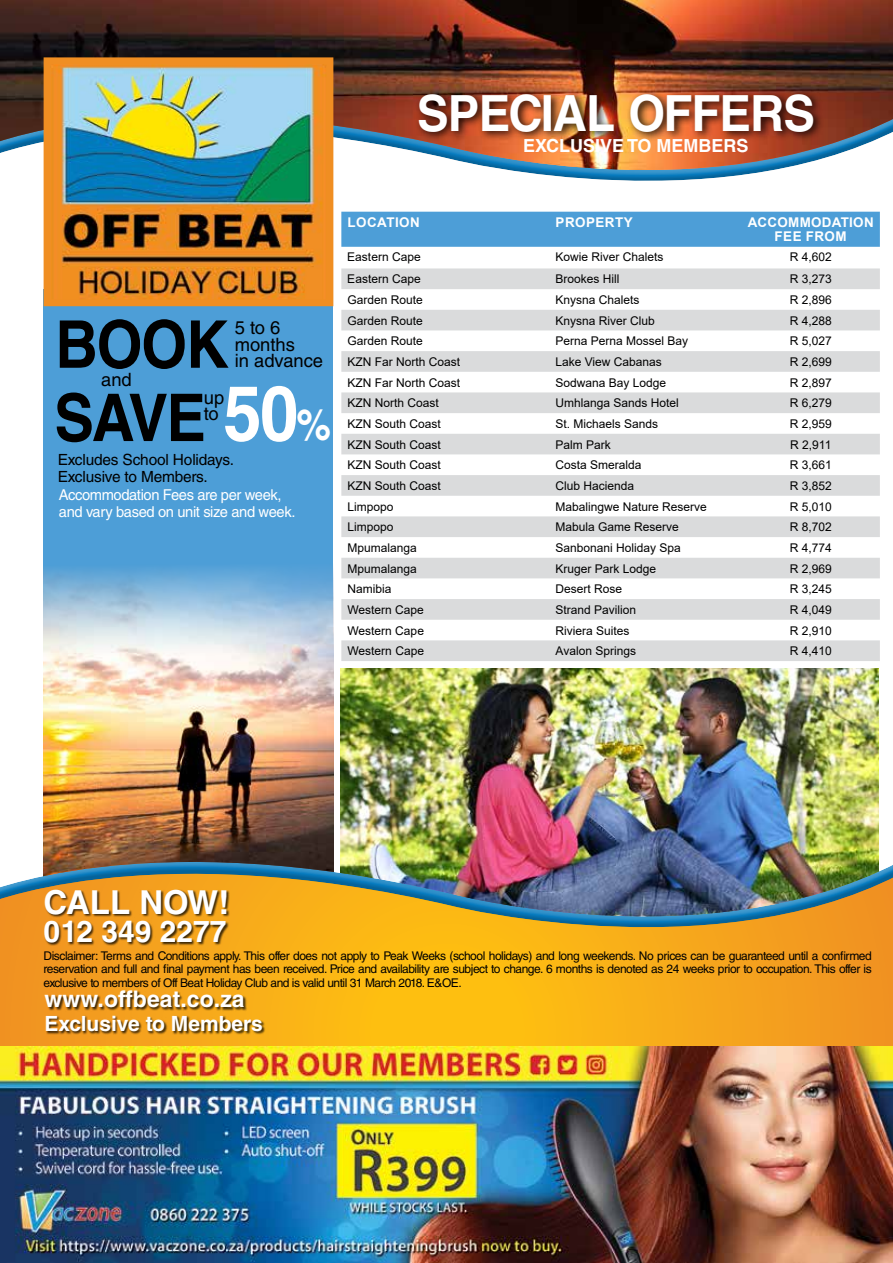
<style>
.page{position:relative;width:893px;height:1263px;background:#fff}
.page>*{position:absolute;margin:0;border:0;box-sizing:border-box;transform-origin:0 0}
.t1{font:700 65.85px "Helvetica LT Std";letter-spacing:-.025em;color:#000;scale:.9 1}
.t2{font:700 49.95px "Helvetica LT Std";letter-spacing:-.02em;color:#fff;scale:.95 1}
.t3{font:700 33px "Helvetica LT Std";color:#fff}
.t4{font:700 30px "Helvetica LT Std";color:#fff}
.t5{font:700 22.95px "Helvetica LT Std";letter-spacing:.005em;color:#fff}
.t6{font:700 21px "Helvetica LT Std";color:#fff}
.t7{font:18.45px/16.5px "Helvetica LT Std";color:#000}
.t8{font:700 18px "Helvetica LT Std";color:#fff}
.t9{font:15.45px/16.5px "Helvetica LT Std";letter-spacing:-.01em;color:#000}
.t10{font:15px/16.5px "Helvetica LT Std";letter-spacing:-.025em;color:#fff}
.t11{font:700 13.35px/13.4px "Arial";letter-spacing:.035em;color:#fff;text-align:center}
.t12{font:12px "Arial";color:#000}
.t13{font:12px/13.5px "Helvetica LT Std";letter-spacing:-.04em;color:#000;text-align:justify}
.s1{font-size:76.8px;color:#fff}
.s2{font-size:43.2px;color:#fff}
</style>
<div class="page">
<img style="left:340px;top:669px;width:539px;height:182px">
<img style="left:0;top:0;width:893px;height:105px">
<div style="left:44px;top:290px;width:289px;height:435px;background:#4d9ed7"></div>
<img style="left:44px;top:568px;width:289px;height:283px">
<svg style="left:0;top:929px;width:893px;height:117px"></svg>
<div style="left:0;top:851px;width:893px;height:71px;background:#fff;opacity:.3"></div>
<div style="left:0;top:854px;width:893px;height:75px;background:#000;opacity:.2"></div>
<div style="left:0;top:108px;width:893px;height:75px;background:#000;opacity:.2"></div>
<img style="left:52px;top:65px;width:273px;height:233px">
<div style="left:44px;top:57px;width:289px;height:249px;border:7px solid #f08e22"></div>
<div style="left:44px;top:889px;width:186px;height:56px;background:#000;opacity:.75"></div>
<div style="left:46px;top:1015px;width:219px;height:20px;background:#000;opacity:.75"></div>
<div style="left:45px;top:990px;width:203px;height:21px;background:#000;opacity:.75"></div>
<div style="left:341px;top:212px;width:539px;height:35px;background:#4d9ed7"></div>
<svg style="left:341px;top:268px;width:539px;height:393px;fill:#dcddde"></svg>
<div style="left:415px;top:89px;width:409px;height:53px;background:#000;opacity:.9"></div>
<img style="left:0;top:1046px;width:893px;height:217px">
<h2 class="t2" style="left:417px;top:83px;width:420px">SPECIAL OFFERS</h2>
<h3 class="t8" style="left:523px;top:135px;width:227px">EXCLUSIVE TO MEMBERS</h3>
<h1 class="t1" style="left:55px;top:304px;width:194px">BOOK</h1>
<h3 class="t7" style="left:235px;top:319px;width:90px">5 to 6 months<br>in advance</h3>
<h3 class="t7" style="left:101px;top:372px;width:32px">and</h3>
<h1 class="t1" style="left:54px;top:378px;width:309px">SAVE <span class="s1">50</span><span class="s2">%</span></h1>
<h3 class="t7" style="left:204px;top:389px;width:22px">up to</h3>
<p class="t9" style="left:58px;top:451px;width:178px">Excludes School Holidays.<br>Exclusive to Members.</p>
<p class="t10" style="left:59px;top:487px;width:238px">Accommodation Fees are per week, and vary based on unit size and week.</p>
<p class="t11" style="left:348px;top:216px;width:74px">LOCATION</p>
<p class="t11" style="left:556px;top:216px;width:79px">PROPERTY</p>
<p class="t11" style="left:748px;top:216px;width:128px">ACCOMMODATION<br>FEE FROM</p>
<p class="t12" style="left:347px;top:249px;width:75px">Eastern Cape</p>
<p class="t12" style="left:555px;top:249px;width:110px">Kowie River Chalets</p>
<p class="t12" style="left:790px;top:249px;width:44px">R 4,602</p>
<p class="t12" style="left:347px;top:271px;width:75px">Eastern Cape</p>
<p class="t12" style="left:555px;top:271px;width:66px">Brookes Hill</p>
<p class="t12" style="left:790px;top:271px;width:44px">R 3,273</p>
<p class="t12" style="left:347px;top:291px;width:77px">Garden Route</p>
<p class="t12" style="left:555px;top:291px;width:86px">Knysna Chalets</p>
<p class="t12" style="left:790px;top:291px;width:44px">R 2,896</p>
<p class="t12" style="left:347px;top:312px;width:77px">Garden Route</p>
<p class="t12" style="left:555px;top:312px;width:101px">Knysna River Club</p>
<p class="t12" style="left:790px;top:312px;width:44px">R 4,288</p>
<p class="t12" style="left:347px;top:333px;width:77px">Garden Route</p>
<p class="t12" style="left:555px;top:333px;width:134px">Perna Perna Mossel Bay</p>
<p class="t12" style="left:790px;top:333px;width:44px">R 5,027</p>
<p class="t12" style="left:347px;top:353px;width:114px">KZN Far North Coast</p>
<p class="t12" style="left:555px;top:353px;width:108px">Lake View Cabanas</p>
<p class="t12" style="left:790px;top:353px;width:44px">R 2,699</p>
<p class="t12" style="left:347px;top:374px;width:114px">KZN Far North Coast</p>
<p class="t12" style="left:555px;top:374px;width:112px">Sodwana Bay Lodge</p>
<p class="t12" style="left:790px;top:374px;width:44px">R 2,897</p>
<p class="t12" style="left:347px;top:395px;width:93px">KZN North Coast</p>
<p class="t12" style="left:555px;top:395px;width:125px">Umhlanga Sands Hotel</p>
<p class="t12" style="left:790px;top:395px;width:44px">R 6,279</p>
<p class="t12" style="left:347px;top:415px;width:95px">KZN South Coast</p>
<p class="t12" style="left:555px;top:415px;width:104px">St. Michaels Sands</p>
<p class="t12" style="left:790px;top:415px;width:44px">R 2,959</p>
<p class="t12" style="left:347px;top:436px;width:95px">KZN South Coast</p>
<p class="t12" style="left:555px;top:436px;width:57px">Palm Park</p>
<p class="t12" style="left:790px;top:436px;width:43px">R 2,911</p>
<p class="t12" style="left:347px;top:457px;width:95px">KZN South Coast</p>
<p class="t12" style="left:555px;top:457px;width:88px">Costa Smeralda</p>
<p class="t12" style="left:790px;top:457px;width:44px">R 3,661</p>
<p class="t12" style="left:347px;top:477px;width:95px">KZN South Coast</p>
<p class="t12" style="left:555px;top:477px;width:80px">Club Hacienda</p>
<p class="t12" style="left:790px;top:477px;width:44px">R 3,852</p>
<p class="t12" style="left:347px;top:498px;width:48px">Limpopo</p>
<p class="t12" style="left:555px;top:498px;width:153px">Mabalingwe Nature Reserve</p>
<p class="t12" style="left:790px;top:498px;width:44px">R 5,010</p>
<p class="t12" style="left:347px;top:519px;width:48px">Limpopo</p>
<p class="t12" style="left:555px;top:519px;width:125px">Mabula Game Reserve</p>
<p class="t12" style="left:790px;top:519px;width:44px">R 8,702</p>
<p class="t12" style="left:347px;top:539px;width:71px">Mpumalanga</p>
<p class="t12" style="left:556px;top:539px;width:127px">Sanbonani Holiday Spa</p>
<p class="t12" style="left:790px;top:539px;width:44px">R 4,774</p>
<p class="t12" style="left:347px;top:560px;width:71px">Mpumalanga</p>
<p class="t12" style="left:556px;top:560px;width:102px">Kruger Park Lodge</p>
<p class="t12" style="left:790px;top:560px;width:44px">R 2,969</p>
<p class="t12" style="left:347px;top:581px;width:46px">Namibia</p>
<p class="t12" style="left:556px;top:581px;width:68px">Desert Rose</p>
<p class="t12" style="left:790px;top:581px;width:44px">R 3,245</p>
<p class="t12" style="left:347px;top:601px;width:78px">Western Cape</p>
<p class="t12" style="left:556px;top:601px;width:82px">Strand Pavilion</p>
<p class="t12" style="left:790px;top:601px;width:44px">R 4,049</p>
<p class="t12" style="left:347px;top:622px;width:78px">Western Cape</p>
<p class="t12" style="left:556px;top:622px;width:76px">Riviera Suites</p>
<p class="t12" style="left:790px;top:622px;width:44px">R 2,910</p>
<p class="t12" style="left:348px;top:643px;width:78px">Western Cape</p>
<p class="t12" style="left:556px;top:643px;width:82px">Avalon Springs</p>
<p class="t12" style="left:790px;top:643px;width:44px">R 4,410</p>
<h3 class="t3" style="left:44px;top:882px;width:187px">CALL NOW!</h3>
<h3 class="t4" style="left:44px;top:913px;width:185px">012 349 2277</h3>
<p class="t13" style="left:44px;top:949px;width:830px">Disclaimer: Terms and Conditions apply. This offer does not apply to Peak Weeks (school holidays) and long weekends. No prices can be guaranteed until a confirmed reservation and full and final payment has been received. Price and availability are subject to change. 6 months is denoted as 24 weeks prior to occupation. This offer is exclusive to members of Off Beat Holiday Club and is valid until 31 March 2018. E&amp;OE.</p>
<h3 class="t5" style="left:45px;top:985px;width:201px">www.offbeat.co.za</h3>
<h3 class="t6" style="left:45px;top:1011px;width:220px">Exclusive to Members</h3>
</div>
